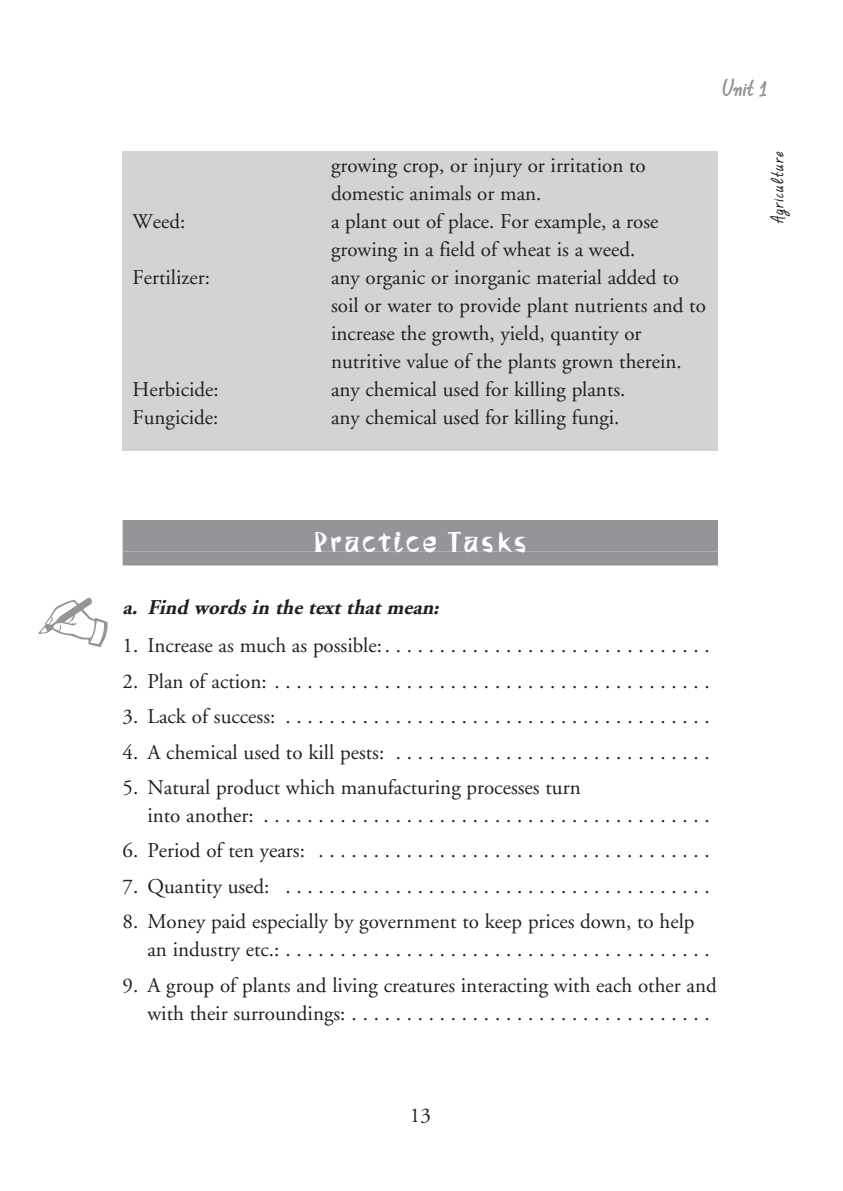
<style>
.page{position:relative;width:843px;height:1191px;background:#fff}
.page>*{position:absolute;margin:0;border:0;box-sizing:border-box;transform-origin:0 0}
.t1{font:29.75px "CF Kouroudi Select Reg";letter-spacing:.055em;color:#fff}
.t2{font:700 28px "CF Marker";color:#939598}
.t3{font:21px/28px "CF Garamond";color:#231f20}
.t4{font:italic 700 21px "CF Garamond";color:#231f20}
.t5{font:21px "CF Marker";letter-spacing:.06em;color:#231f20}
</style>
<div class="page">
<div style="left:123px;top:152px;width:595px;height:299px;background:#d1d3d4"></div>
<div style="left:123px;top:520px;width:595px;height:31px;background:#939598"></div>
<div style="left:123px;top:551px;width:595px;height:14px;background:#939598"></div>
<h2 class="t2" style="left:721px;top:78px;width:48px">Unit 1</h2>
<p class="t3" style="left:331px;top:154px;width:316px">growing crop, or injury or irritation to domestic animals or man.</p>
<p class="t3" style="left:133px;top:210px;width:54px">Weed:</p>
<p class="t3" style="left:331px;top:210px;width:329px">a plant out of place. For example, a rose growing in a field of wheat is a weed.</p>
<p class="t3" style="left:133px;top:266px;width:79px">Fertilizer:</p>
<p class="t3" style="left:331px;top:266px;width:376px">any organic or inorganic material added to soil or water to provide plant nutrients and to increase the growth, yield, quantity or nutritive value of the plants grown therein.</p>
<p class="t3" style="left:133px;top:378px;width:88px">Herbicide:</p>
<p class="t3" style="left:331px;top:378px;width:296px">any chemical used for killing plants.</p>
<p class="t3" style="left:133px;top:406px;width:87px">Fungicide:</p>
<p class="t3" style="left:331px;top:406px;width:290px">any chemical used for killing fungi.</p>
<p class="t5" style="left:769px;top:224px;width:74px;rotate:-90deg">Agriculture</p>
<h1 class="t1" style="left:313px;top:529px;width:215px">Practice Tasks</h1>
<p class="t4" style="left:123px;top:599px;width:322px">a. Find words in the text that mean:</p>
<p class="t3" style="left:123px;top:634px;width:589px">1. Increase as much as possible: . . . . . . . . . . . . . . . . . . . . . . . . . . . . . .</p>
<p class="t3" style="left:123px;top:670px;width:589px">2. Plan of action: . . . . . . . . . . . . . . . . . . . . . . . . . . . . . . . . . . . . . . . .</p>
<p class="t3" style="left:123px;top:705px;width:589px">3. Lack of success: . . . . . . . . . . . . . . . . . . . . . . . . . . . . . . . . . . . . . . .</p>
<p class="t3" style="left:123px;top:741px;width:589px">4. A chemical used to kill pests: . . . . . . . . . . . . . . . . . . . . . . . . . . . . .</p>
<p class="t3" style="left:147px;top:776px;width:564px;text-indent:-25px">5. Natural product which manufacturing processes turn<br>into another: . . . . . . . . . . . . . . . . . . . . . . . . . . . . . . . . . . . . . . . . .</p>
<p class="t3" style="left:123px;top:839px;width:589px">6. Period of ten years: . . . . . . . . . . . . . . . . . . . . . . . . . . . . . . . . . . . .</p>
<p class="t3" style="left:123px;top:875px;width:589px">7. Quantity used: . . . . . . . . . . . . . . . . . . . . . . . . . . . . . . . . . . . . . . .</p>
<p class="t3" style="left:147px;top:910px;width:564px;text-indent:-25px">8. Money paid especially by government to keep prices down, to help an industry etc.: . . . . . . . . . . . . . . . . . . . . . . . . . . . . . . . . . . . . . . .</p>
<p class="t3" style="left:147px;top:974px;width:571px;text-indent:-25px">9. A group of plants and living creatures interacting with each other and with their surroundings: . . . . . . . . . . . . . . . . . . . . . . . . . . . . . . . . .</p>
<p class="t3" style="left:410px;top:1104px;width:22px">13</p>
</div>
